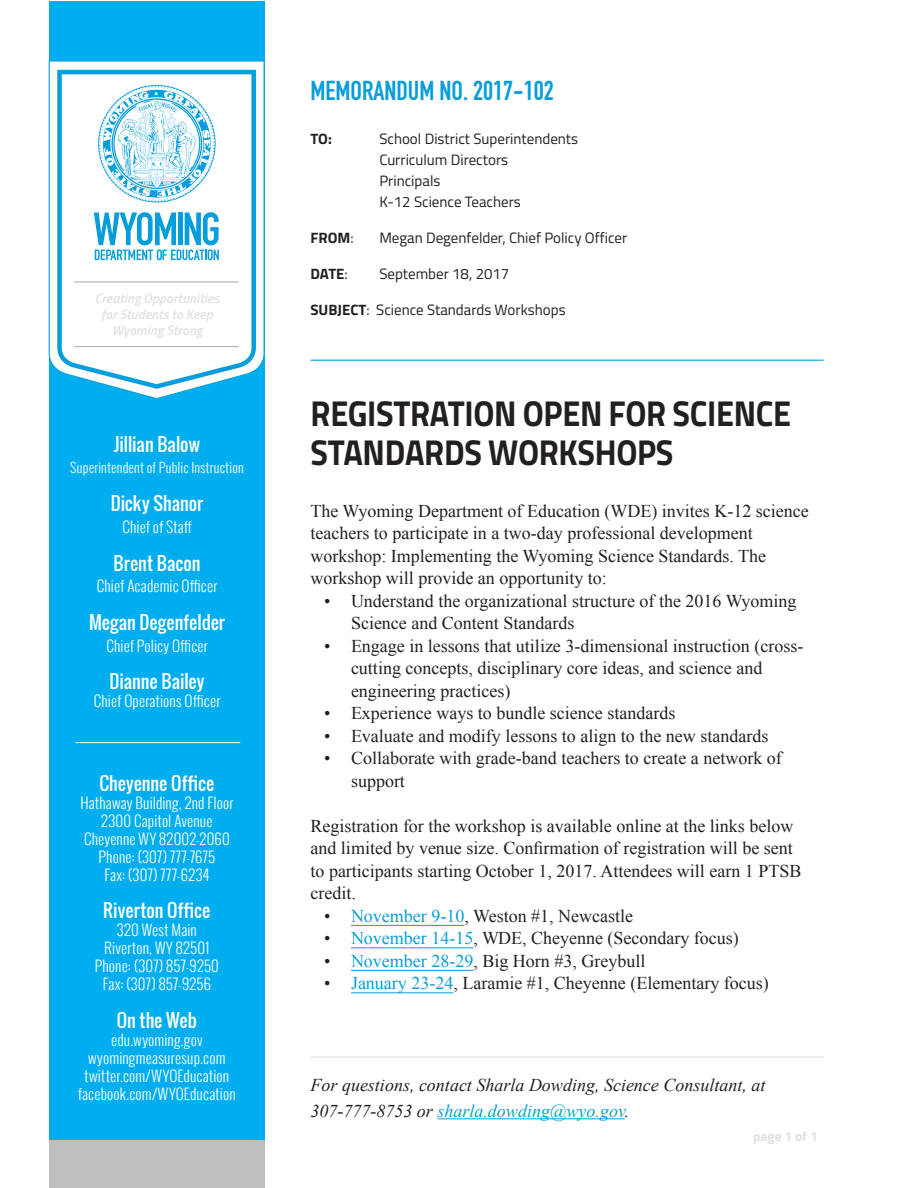
<style>
.page{position:relative;width:918px;height:1188px;background:#fff}
.page>*{position:absolute;margin:0;border:0;box-sizing:border-box;transform-origin:0 0}
.t1{font:700 36px/39px "Titillium Web";letter-spacing:-.01em;color:#231f20;scale:.9 1}
.Section_Title{font:27px "DIN Engschrift Std";color:#069ddc}
.t2{font:18px/22.5px "Times New Roman";color:#231f20}
.Subhead{font:18px "Oswald";color:#fff}
.footer_byline{font:italic 18px/25.5px "Times New Roman";color:#231f20}
.t3{font:18px "Times New Roman";color:#231f20}
.Subhead-2{font:300 15px "Oswald";letter-spacing:.015em;color:#fff}
.Emphasis{font:15px "Titillium Web";color:#231f20}
.Emphasis-2{font:700 15px "Titillium Web";color:#231f20}
.Subhead-3{font:italic 600 13.5px "Titillium Web";letter-spacing:.01em;color:#e1e1e1}
.Subhead-4{font:300 13.5px "Oswald";letter-spacing:.015em;color:#fff}
.t4{font:700 13.5px "Titillium Web";color:#e1e1e1}
.s1{font-weight:400}
.s2{font-weight:700}
.s3{font-style:inherit}
.s4{color:#069ddc}
</style>
<div class="page">
<hr style="left:310px;top:1056px;width:514px;height:2px;background:#dbdfe2">
<hr style="left:437px;top:1118px;width:188px;height:1px;background:#069ddc">
<hr style="left:310px;top:360px;width:514px;height:1px;background:#069ddc">
<div style="left:49px;top:1px;width:216px;height:1140px;background:#00aeef"></div>
<svg style="left:49px;top:61px;width:216px;height:338px;fill:#fff"></svg>
<svg style="left:57px;top:70px;width:199px;height:319px;background:#def2fa"></svg>
<hr style="left:74px;top:282px;width:165px;height:1px;background:#a8a9ad">
<hr style="left:74px;top:346px;width:165px;height:1px;background:#a8a9ad">
<svg style="left:94px;top:212px;width:125px;height:48px;background:#83ceed"></svg>
<svg style="left:98px;top:84px;width:118px;height:119px;background:#c4e7f6"></svg>
<div style="left:49px;top:1141px;width:216px;height:47px;background:#bdbec0"></div>
<hr style="left:76px;top:742px;width:164px;height:1px;background:#fff">
<hr style="left:351px;top:925px;width:113px;height:1px;background:#069ddc">
<hr style="left:351px;top:947px;width:122px;height:1px;background:#069ddc">
<hr style="left:351px;top:970px;width:122px;height:1px;background:#069ddc">
<hr style="left:351px;top:992px;width:102px;height:1px;background:#069ddc">
<p class="Subhead-3" style="left:95px;top:288px;width:126px">Creating Opportunities</p>
<p class="Subhead-3" style="left:101px;top:304px;width:113px">for Students to Keep</p>
<p class="Subhead-3" style="left:112px;top:320px;width:92px">Wyoming Strong</p>
<p class="Subhead" style="left:114px;top:430px;width:87px">Jillian Balow</p>
<p class="Subhead-4" style="left:70px;top:458px;width:175px">Superintendent of Public Instruction</p>
<p class="Subhead" style="left:111px;top:490px;width:94px">Dicky Shanor</p>
<p class="Subhead-2" style="left:122px;top:516px;width:71px">Chief of Staff</p>
<p class="Subhead" style="left:114px;top:549px;width:88px">Brent Bacon</p>
<p class="Subhead-2" style="left:97px;top:575px;width:122px">Chief Academic Officer</p>
<p class="Subhead" style="left:89px;top:609px;width:138px">Megan Degenfelder</p>
<p class="Subhead-2" style="left:106px;top:634px;width:103px">Chief Policy Officer</p>
<p class="Subhead" style="left:110px;top:668px;width:96px">Dianne Bailey</p>
<p class="Subhead-2" style="left:94px;top:690px;width:128px">Chief Operations Officer</p>
<p class="Subhead" style="left:99px;top:769px;width:116px">Cheyenne Office</p>
<p class="Subhead-2" style="left:80px;top:792px;width:154px">Hathaway Building, 2nd Floor</p>
<p class="Subhead-2" style="left:101px;top:810px;width:113px">2300 Capitol Avenue</p>
<p class="Subhead-2" style="left:84px;top:828px;width:147px">Cheyenne WY 82002-2060</p>
<p class="Subhead-2" style="left:99px;top:846px;width:118px">Phone: (307) 777-7675</p>
<p class="Subhead-2" style="left:104px;top:864px;width:106px">Fax: (307) 777-6234</p>
<p class="Subhead" style="left:103px;top:897px;width:109px">Riverton Office</p>
<p class="Subhead-2" style="left:117px;top:919px;width:81px">320 West Main</p>
<p class="Subhead-2" style="left:104px;top:937px;width:107px">Riverton, WY 82501</p>
<p class="Subhead-2" style="left:95px;top:955px;width:126px">Phone: (307) 857-9250</p>
<p class="Subhead-2" style="left:103px;top:973px;width:110px">Fax: (307) 857-9256</p>
<p class="Subhead" style="left:117px;top:1007px;width:82px">On the Web</p>
<p class="Subhead-2" style="left:111px;top:1029px;width:93px">edu.wyoming.gov</p>
<p class="Subhead-2" style="left:88px;top:1047px;width:139px">wyomingmeasuresup.com</p>
<p class="Subhead-2" style="left:84px;top:1065px;width:146px">twitter.com/WYOEducation</p>
<p class="Subhead-2" style="left:78px;top:1083px;width:159px">facebook.com/WYOEducation</p>
<p class="Section_Title" style="left:310px;top:75px;width:245px">MEMORANDUM NO. 2017-102</p>
<p class="Emphasis-2" style="left:310px;top:127px;width:23px">TO:</p>
<p class="Emphasis" style="left:379px;top:127px;width:200px">School District Superintendents</p>
<p class="Emphasis" style="left:379px;top:148px;width:130px">Curriculum Directors</p>
<p class="Emphasis" style="left:379px;top:169px;width:63px">Principals</p>
<p class="Emphasis" style="left:379px;top:190px;width:143px">K-12 Science Teachers</p>
<p class="Emphasis-2" style="left:310px;top:226px;width:45px">FROM<span class="s1">:</span></p>
<p class="Emphasis" style="left:379px;top:226px;width:249px">Megan Degenfelder, Chief Policy Officer</p>
<p class="Emphasis-2" style="left:310px;top:262px;width:39px">DATE<span class="s1">:</span></p>
<p class="Emphasis" style="left:379px;top:262px;width:131px">September 18, 2017</p>
<p class="Emphasis" style="left:310px;top:298px;width:257px"><span class="s2">SUBJECT</span>: Science Standards Workshops</p>
<p class="t1" style="left:311px;top:392px;width:535px">REGISTRATION OPEN FOR SCIENCE<br>STANDARDS WORKSHOPS</p>
<p class="t2" style="left:311px;top:499px;width:500px">The Wyoming Department of Education <span class="s3">(WDE)</span> invites K-12 science teachers to participate in a two-day professional development workshop: Implementing the Wyoming Science Standards. The workshop will provide an opportunity to:</p>
<p class="t2" style="left:351px;top:589px;width:447px;text-indent:-27px">• Understand the organizational structure of the 2016 Wyoming<br>Science and Content Standards</p>
<p class="t2" style="left:351px;top:634px;width:454px;text-indent:-27px">• Engage in lessons that utilize 3-dimensional instruction (cross&shy;cutting concepts, disciplinary core ideas, and science and engineering practices)</p>
<p class="t2" style="left:324px;top:702px;width:353px">• Experience ways to bundle science standards</p>
<p class="t2" style="left:324px;top:724px;width:446px">• Evaluate and modify lessons to align to the new standards</p>
<p class="t2" style="left:351px;top:747px;width:432px;text-indent:-27px">• Collaborate with grade-band teachers to create a network of support</p>
<p class="t2" style="left:310px;top:814px;width:492px">Registration for the workshop is available online at the links below and limited by venue size. Confirmation of registration will be sent to participants starting October 1, 2017. Attendees will earn 1 PTSB credit.</p>
<p class="t2" style="left:324px;top:904px;width:311px">• <span class="s4">November 9-10</span>, Weston #1, Newcastle</p>
<p class="t3" style="left:324px;top:926px;width:416px"><span class="s3">•</span> <span class="s4">November 14-15</span><span class="s3">, W</span>DE<span class="s3">, Cheyenne</span> (Secondary focus)</p>
<p class="t2" style="left:324px;top:949px;width:323px">• <span class="s4">November 28-29</span>, Big Horn #3, Greybull</p>
<p class="t2" style="left:324px;top:972px;width:446px">• <span class="s4">January 23-24</span>, Laramie #1, Cheyenne <span class="s3">(Elementary focus)</span></p>
<p class="footer_byline" style="left:310px;top:1072px;width:457px">For questions, contact Sharla Dowding, Science Consultant, at<br>307-777-8753 or <span class="s4">sharla.dowding@wyo.gov</span>.</p>
<p class="t4" style="left:753px;top:1126px;width:66px">page 1 of 1</p>
</div>
